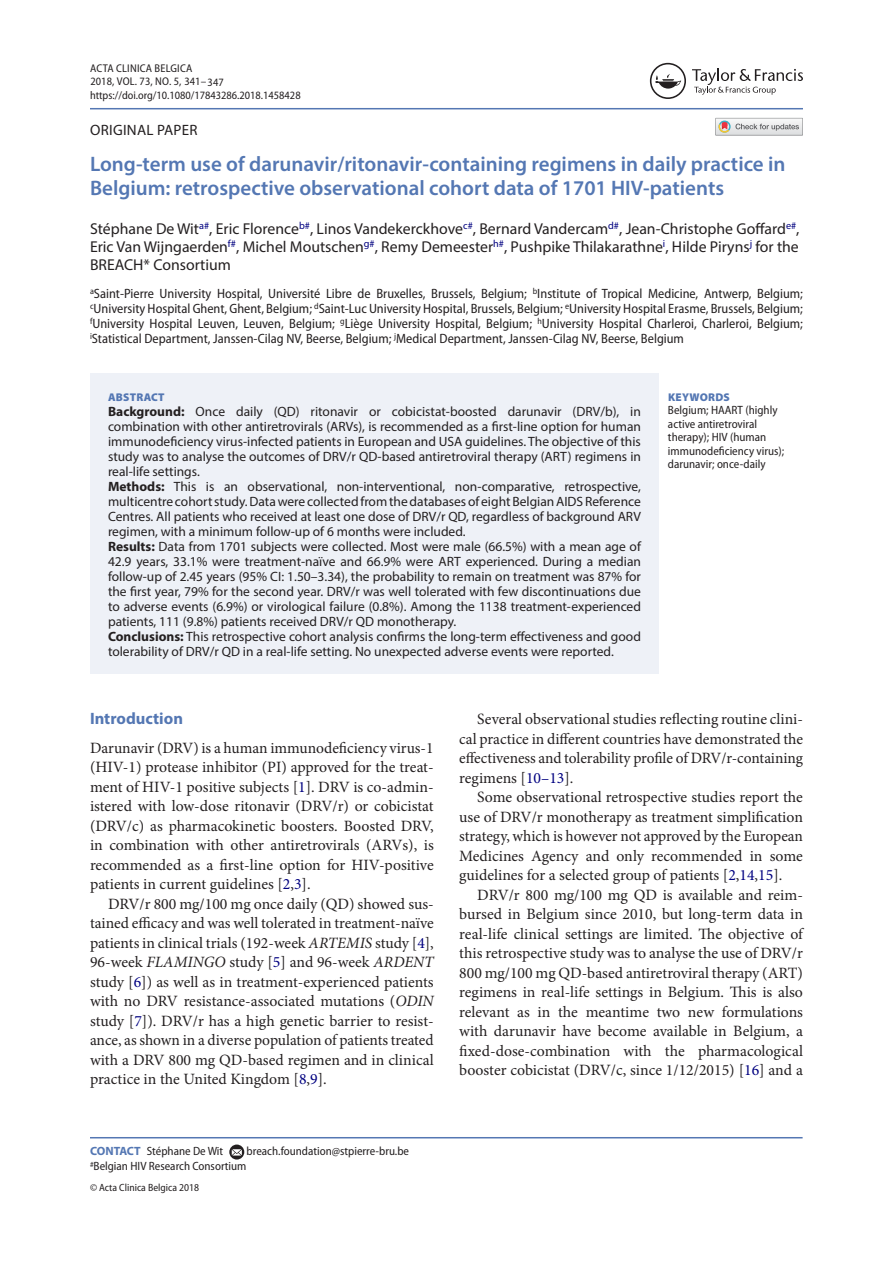
<style>
.page{position:relative;width:893px;height:1263px;background:#fff}
.page>*{position:absolute;margin:0;border:0;box-sizing:border-box;transform-origin:0 0}
.t1{font:600 21px/24px "Myriad Pro";color:#5477b3}
.t2{font:700 16.5px "Myriad Pro";color:#5477b3}
.t3{font:15.75px/19.5px "Minion Pro";color:#231f20;text-align:justify}
.t4{font:15.75px/18px "Myriad Pro";color:#231f20;text-align:justify}
.t5{font:15px "Myriad Pro";letter-spacing:.02em;color:#231f20}
.t6{font:13.5px/15px "Myriad Pro";color:#231f20}
.t7{font:semi-condensed 13.5px/15px "Myriad Pro";color:#231f20;text-align:justify}
.t8{font:semi-condensed 12px/13.5px "Myriad Pro";color:#231f20}
.t9{font:semi-condensed 11.25px/13.4px "Myriad Pro";color:#231f20}
.t10{font:900 11.25px "Myriad Pro";letter-spacing:.02em;color:#5477b3}
.t11{font:semi-condensed 10.5px "Myriad Pro";color:#231f20}
.s1{font-weight:700}
.s2{color:#000080}
.s3{font-style:italic}
.s4{font-weight:700;font-stretch:normal;color:#5477b3}
</style>
<div class="page">
<hr style="left:90px;top:108px;width:713px;height:1px;background:#5477b3">
<hr style="left:90px;top:1137px;width:713px;height:1px;background:#5477b3">
<svg style="left:229px;top:1144px;width:15px;height:15px"></svg>
<svg style="left:232px;top:1149px;width:10px;height:6px"></svg>
<div style="left:90px;top:374px;width:569px;height:120px;background:#eef1f7"></div>
<div style="left:90px;top:449px;width:569px;height:105px;background:#eef1f7"></div>
<div style="left:90px;top:509px;width:569px;height:135px;background:#eef1f7"></div>
<div style="left:90px;top:599px;width:569px;height:75px;background:#eef1f7"></div>
<svg style="left:692px;top:69px;width:111px;height:26px"></svg>
<svg style="left:650px;top:63px;width:36px;height:36px"></svg>
<svg style="left:715px;top:118px;width:88px;height:17px"></svg>
<p class="t9" style="left:90px;top:63px;width:135px">ACTA CLINICA BELGICA<br>2018, VOL. 73, NO. 5, 341–347</p>
<p class="t9" style="left:90px;top:89px;width:212px">https://doi.org/10.1080/17843286.2018.1458428</p>
<p class="t5" style="left:90px;top:121px;width:109px">ORIGINAL PAPER</p>
<h1 class="t1" style="left:90px;top:151px;width:697px">Long-term use of darunavir/ritonavir-containing regimens in daily practice in<br>Belgium: retrospective observational cohort data of 1701 HIV-patients</h1>
<p class="t4" style="left:90px;top:220px;width:711px">Stéphane De Wit<sup>a#</sup>, Eric Florence<sup>b#</sup>, Linos Vandekerckhove<sup>c#</sup>, Bernard Vandercam<sup>d#</sup>, Jean-Christophe Goffard<sup>e#</sup>, Eric Van Wijngaerden<sup>f#</sup>, Michel Moutschen<sup>g#</sup>, Remy Demeester<sup>h#</sup>, Pushpike Thilakarathne<sup>i</sup>, Hilde Piryns<sup>j</sup> for the BREACH* Consortium</p>
<p class="t7" style="left:90px;top:286px;width:714px"><sup>a</sup>Saint-Pierre University Hospital, Université Libre de Bruxelles, Brussels, Belgium; <sup>b</sup>Institute of Tropical Medicine, Antwerp, Belgium; <sup>c</sup>University Hospital Ghent, Ghent, Belgium; <sup>d</sup>Saint-Luc University Hospital, Brussels, Belgium; <sup>e</sup>University Hospital Erasme, Brussels, Belgium; <sup>f</sup>University Hospital Leuven, Leuven, Belgium; <sup>g</sup>Liège University Hospital, Belgium; <sup>h</sup>University Hospital Charleroi, Charleroi, Belgium; <sup>i</sup>Statistical Department, Janssen-Cilag NV, Beerse, Belgium; <sup>j</sup>Medical Department, Janssen-Cilag NV, Beerse, Belgium</p>
<p class="t10" style="left:108px;top:390px;width:58px">ABSTRACT</p>
<p class="t6" style="left:108px;top:403px;width:534px"><span class="s1">Background:</span> Once daily (QD) ritonavir or cobicistat-boosted darunavir (DRV/b), in combination with other antiretrovirals (ARVs), is recommended as a first-line option for human immunodeficiency virus-infected patients in European and USA guidelines. The objective of this study was to analyse the outcomes of DRV/r QD-based antiretroviral therapy (ART) regimens in real-life settings.<br><span class="s1">Methods:</span> This is an observational, non-interventional, non-comparative, retrospective, multicentre cohort study. Data were collected from the databases of eight Belgian AIDS Reference Centres. All patients who received at least one dose of DRV/r QD, regardless of background ARV regimen, with a minimum follow-up of 6 months were included.<br><span class="s1">Results:</span> Data from 1701 subjects were collected. Most were male (66.5%) with a mean age of 42.9 years, 33.1% were treatment-naïve and 66.9% were ART experienced. During a median follow-up of 2.45 years (95% CI: 1.50–3.34), the probability to remain on treatment was 87% for the first year, 79% for the second year. DRV/r was well tolerated with few discontinuations due to adverse events (6.9%) or virological failure (0.8%). Among the 1138 treatment-experienced patients, 111 (9.8%) patients received DRV/r QD monotherapy.<br><span class="s1">Conclusions:</span> This retrospective cohort analysis confirms the long-term effectiveness and good tolerability of DRV/r QD in a real-life setting. No unexpected adverse events were reported.</p>
<p class="t10" style="left:668px;top:391px;width:63px">KEYWORDS</p>
<p class="t8" style="left:668px;top:404px;width:118px">Belgium; HAART (highly active antiretroviral therapy); HIV (human immunodeficiency virus); darunavir; once-daily</p>
<p class="t2" style="left:90px;top:708px;width:95px">Introduction</p>
<p class="t3" style="left:90px;top:738px;width:345px">Darunavir (DRV) is a human immunodeficiency virus-1 (HIV-1) protease inhibitor (PI) approved for the treat&shy;ment of HIV-1 positive subjects [<span class="s2">1</span>]. DRV is co-admin&shy;istered with low-dose ritonavir (DRV/r) or cobicistat (DRV/c) as pharmacokinetic boosters. Boosted DRV, in combination with other antiretrovirals (ARVs), is recommended as a first-line option for HIV-positive patients in current guidelines [<span class="s2">2</span>,<span class="s2">3</span>].</p>
<p class="t3" style="left:90px;top:894px;width:345px;text-indent:18px">DRV/r 800 mg/100 mg once daily (QD) showed sus&shy;tained efficacy and was well tolerated in treatment-naïve patients in clinical trials (192-week <span class="s3">ARTEMIS</span> study [<span class="s2">4</span>], 96-week <span class="s3">FLAMINGO</span> study [<span class="s2">5</span>] and 96-week <span class="s3">ARDENT </span>study [<span class="s2">6</span>]) as well as in treatment-experienced patients with no DRV resistance-associated mutations (<span class="s3">ODIN </span>study [<span class="s2">7</span>]). DRV/r has a high genetic barrier to resist&shy;ance, as shown in a diverse population of patients treated with a DRV 800 mg QD-based regimen and in clinical practice in the United Kingdom [<span class="s2">8</span>,<span class="s2">9</span>].</p>
<p class="t8" style="left:90px;top:1145px;width:135px"><span class="s4">CONTACT</span> Stéphane De Wit</p>
<p class="t8" style="left:247px;top:1145px;width:164px">breach.foundation@stpierre-bru.be</p>
<p class="t8" style="left:90px;top:1160px;width:158px"><sup>#</sup>Belgian HIV Research Consortium</p>
<p class="t11" style="left:90px;top:1182px;width:111px">© Acta Clinica Belgica 2018</p>
<p class="t3" style="left:459px;top:709px;width:345px;text-indent:18px">Several observational studies reflecting routine clini&shy;cal practice in different countries have demonstrated the effectiveness and tolerability profile of DRV/r-containing regimens [<span class="s2">10–13</span>].</p>
<p class="t3" style="left:459px;top:787px;width:345px;text-indent:18px">Some observational retrospective studies report the use of DRV/r monotherapy as treatment simplification strategy, which is however not approved by the European Medicines Agency and only recommended in some guidelines for a selected group of patients [<span class="s2">2</span>,<span class="s2">14</span>,<span class="s2">15</span>].</p>
<p class="t3" style="left:459px;top:885px;width:345px;text-indent:18px">DRV/r 800 mg/100 mg QD is available and reim&shy;bursed in Belgium since 2010, but long-term data in real-life clinical settings are limited. The objective of this retrospective study was to analyse the use of DRV/r 800 mg/100 mg QD-based antiretroviral therapy (ART) regimens in real-life settings in Belgium. This is also relevant as in the meantime two new formulations with darunavir have become available in Belgium, a fixed-dose-combination with the pharmacological booster cobicistat (DRV/c, since 1/12/2015) [<span class="s2">16</span>] and a</p>
</div>
